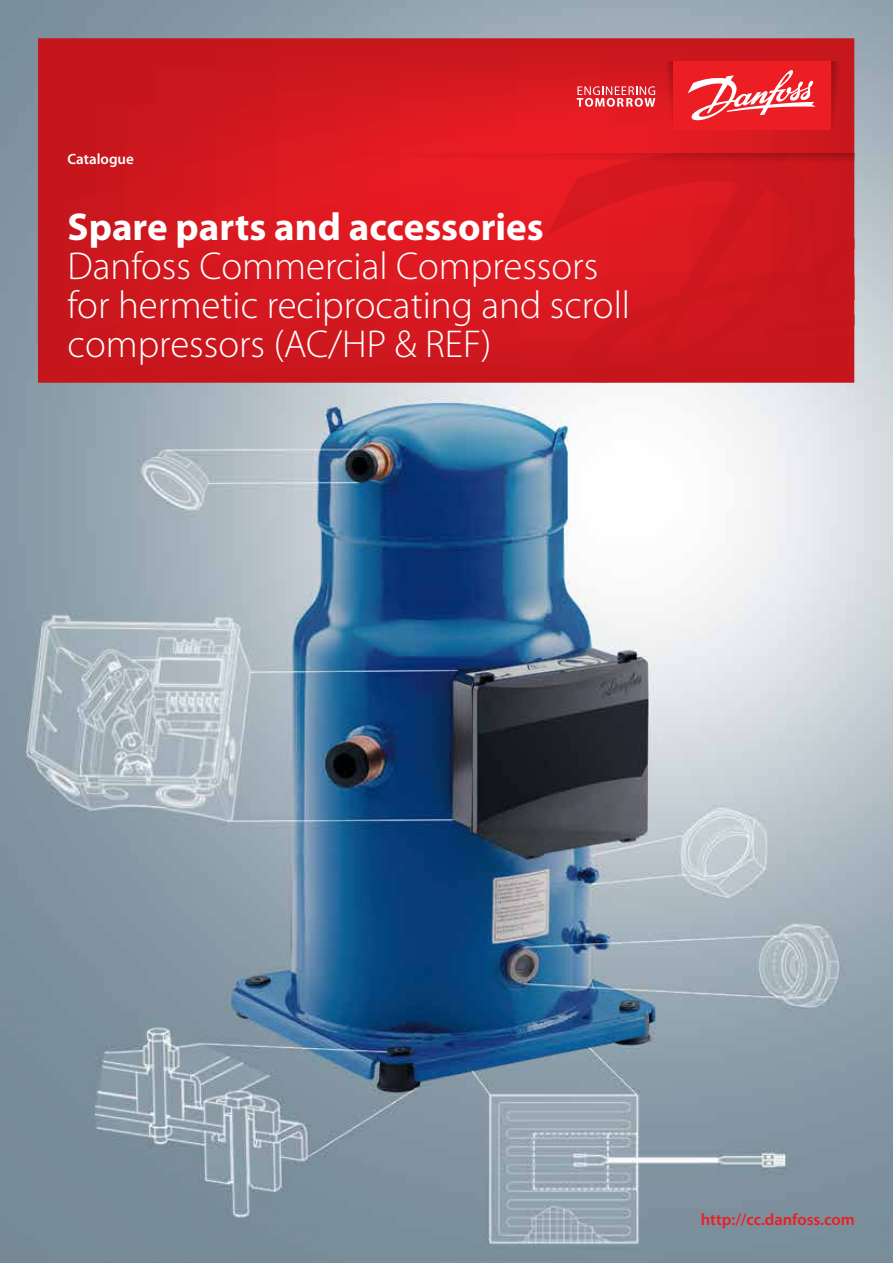
<style>
.page{position:relative;width:893px;height:1263px;background:#fff}
.page>*{position:absolute;margin:0;border:0;box-sizing:border-box;transform-origin:0 0}
.t1{font:300 39px/39px "Myriad Pro";color:#fff}
.t2{font:700 39px "Myriad Pro";color:#fff}
.t3{font:600 16.5px "Myriad Pro";color:#ed1d24}
.t4{font:600 15px "Myriad Pro";color:#fff}
</style>
<div class="page">
<img style="left:0;top:0;width:893px;height:1263px">
<svg style="left:38px;top:38px;width:816px;height:345px;background:#d3181f"></svg>
<svg style="left:546px;top:166px;width:308px;height:217px;background:#d0181f"></svg>
<svg style="left:831px;top:61px;width:13px;height:69px"></svg>
<svg style="left:661px;top:61px;width:12px;height:69px"></svg>
<svg style="left:357px;top:153px;width:497px;height:13px;background:#d4181f"></svg>
<div style="left:673px;top:61px;width:158px;height:69px;background:#ed1d24"></div>
<svg style="left:577px;top:86px;width:78px;height:21px;background:#e8686d"></svg>
<svg style="left:687px;top:70px;width:129px;height:51px"></svg>
<p class="t4" style="left:68px;top:151px;width:68px">Catalogue</p>
<p class="t2" style="left:68px;top:205px;width:478px">Spare parts and accessories</p>
<p class="t1" style="left:68px;top:247px;width:564px">Danfoss Commercial Compressors for hermetic reciprocating and scroll compressors (AC/HP &amp; REF)</p>
<p class="t3" style="left:701px;top:1210px;width:155px">http://cc.danfoss.com</p>
</div>
